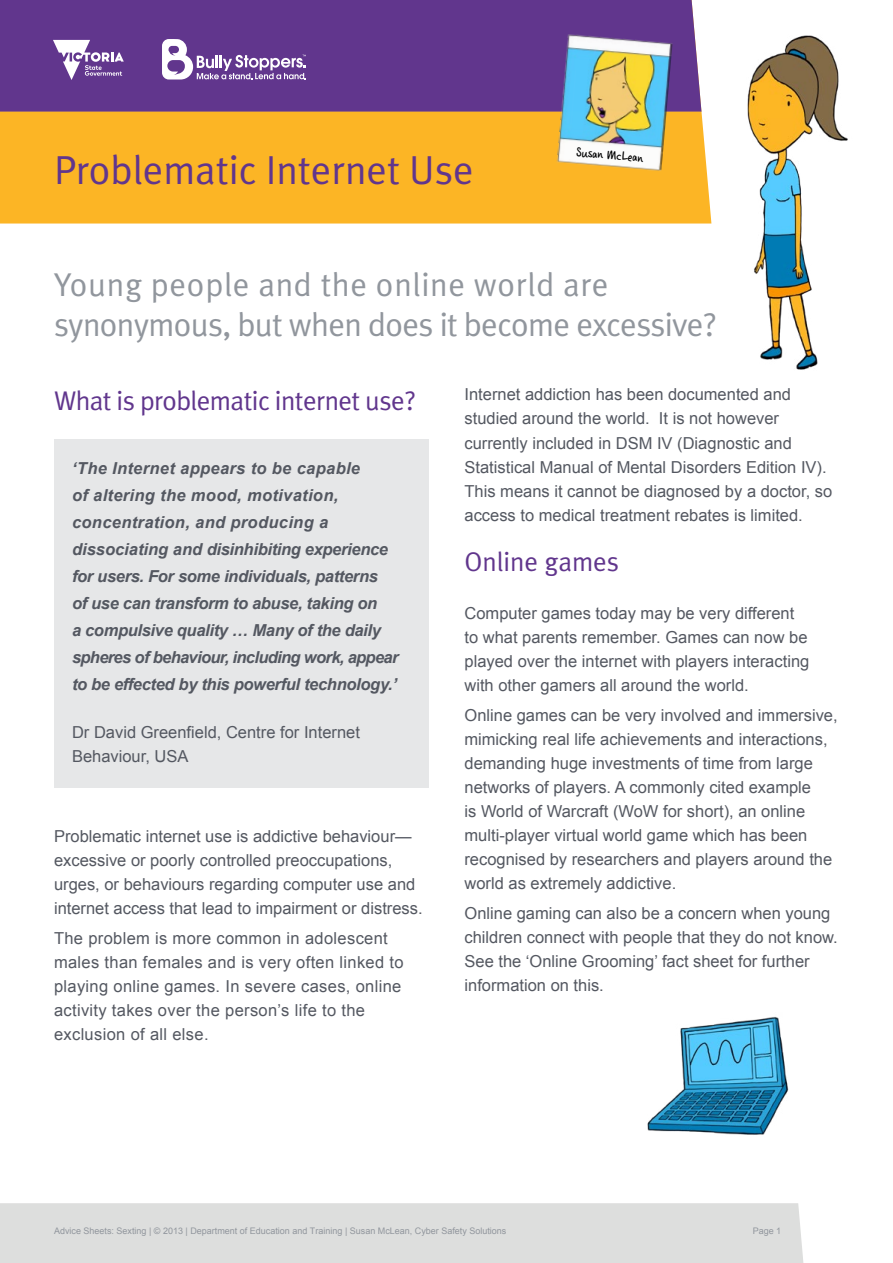
<style>
.page{position:relative;width:893px;height:1263px;background:#fff}
.page>*{position:absolute;margin:0;border:0;box-sizing:border-box;transform-origin:0 0}
.Heading01{font:40.5px "Meta Plus Normal";color:#61368d}
.Introduction{font:33px/39.6px "Meta Plus Normal";letter-spacing:-.02em;color:#91969d}
.Heading02{font:27px "Meta Plus Normal";letter-spacing:-.02em;color:#61368d}
.Heading02-2{font:27px "Meta Plus Normal";color:#61368d}
.text_-_body{font:16.5px/24px "Arial";color:#545861}
.text_-_speach{font:italic 700 16.5px/27px "Arial";letter-spacing:-.02em;color:#545861}
.text_-_body-2{font:16.5px/24px "Arial";letter-spacing:.02em;color:#545861}
.Heading01-2{font:13.5px "Casino Hand";color:#000}
.t1{font:9px "Arial";color:#91969d}
</style>
<div class="page">
<div style="left:0;top:1203px;width:345px;height:60px;background:#dddedd"></div>
<div style="left:0;top:0;width:603px;height:112px;background:#61368d"></div>
<div style="left:0;top:112px;width:603px;height:112px;background:#fcb525"></div>
<svg style="left:162px;top:39px;width:144px;height:40px"></svg>
<div style="left:54px;top:440px;width:374px;height:348px;background:#e6e7e8"></div>
<img style="left:603px;top:0;width:245px;height:370px">
<img style="left:345px;top:754px;width:459px;height:509px">
<img style="left:556px;top:34px;width:117px;height:142px">
<svg style="left:53px;top:40px;width:71px;height:40px"></svg>
<p class="Heading01" style="left:54px;top:147px;width:421px">Problematic Internet Use</p>
<p class="Heading01-2" style="left:577px;top:144px;width:69px;rotate:5deg">Susan McLean</p>
<p class="Introduction" style="left:54px;top:264px;width:665px">Young people and the online world are synonymous, but when does it become excessive?</p>
<p class="Heading02" style="left:54px;top:385px;width:363px">What is problematic internet use?</p>
<p class="text_-_speach" style="left:72px;top:456px;width:328px">‘The Internet appears to be capable<br>of altering the mood, motivation, concentration, and producing a dissociating and disinhibiting experience for users. For some individuals, patterns<br>of use can transform to abuse, taking on<br>a compulsive quality … Many of the daily spheres of behaviour, including work, appear to be effected by this powerful technology.’</p>
<p class="text_-_body" style="left:72px;top:721px;width:289px">Dr David Greenfield, Centre for Internet<br>Behaviour, USA</p>
<p class="text_-_body" style="left:54px;top:824px;width:370px">Problematic internet use is addictive behaviour— excessive or poorly controlled preoccupations, urges, or behaviours regarding computer use and internet access that lead to impairment or distress.</p>
<p class="text_-_body-2" style="left:54px;top:926px;width:351px">The problem is more common in adolescent males than females and is very often linked to playing online games. In severe cases, online activity takes over the person’s life to the exclusion of all else.</p>
<p class="text_-_body" style="left:464px;top:383px;width:369px">Internet addiction has been documented and studied around the world. It is not however currently included in DSM IV (Diagnostic and Statistical Manual of Mental Disorders Edition IV).<br>This means it cannot be diagnosed by a doctor, so access to medical treatment rebates is limited.</p>
<p class="Heading02-2" style="left:464px;top:546px;width:156px">Online games</p>
<p class="text_-_body" style="left:464px;top:601px;width:346px">Computer games today may be very different to what parents remember. Games can now be played over the internet with players interacting with other gamers all around the world.</p>
<p class="text_-_body" style="left:464px;top:703px;width:375px">Online games can be very involved and immersive, mimicking real life achievements and interactions, demanding huge investments of time from large networks of players. A commonly cited example<br>is World of Warcraft (WoW for short), an online multi-player virtual world game which has been recognised by researchers and players around the world as extremely addictive.</p>
<p class="text_-_body" style="left:464px;top:901px;width:375px">Online gaming can also be a concern when young children connect with people that they do not know.<br>See the ‘Online Grooming’ fact sheet for further information on this.</p>
<p class="t1" style="left:54px;top:1224px;width:454px">Advice Sheets: Sexting | © 2013 | Department of Education and Training | Susan McLean, Cyber Safety Solutions</p>
<p class="t1" style="left:753px;top:1224px;width:30px">Page 1</p>
</div>
